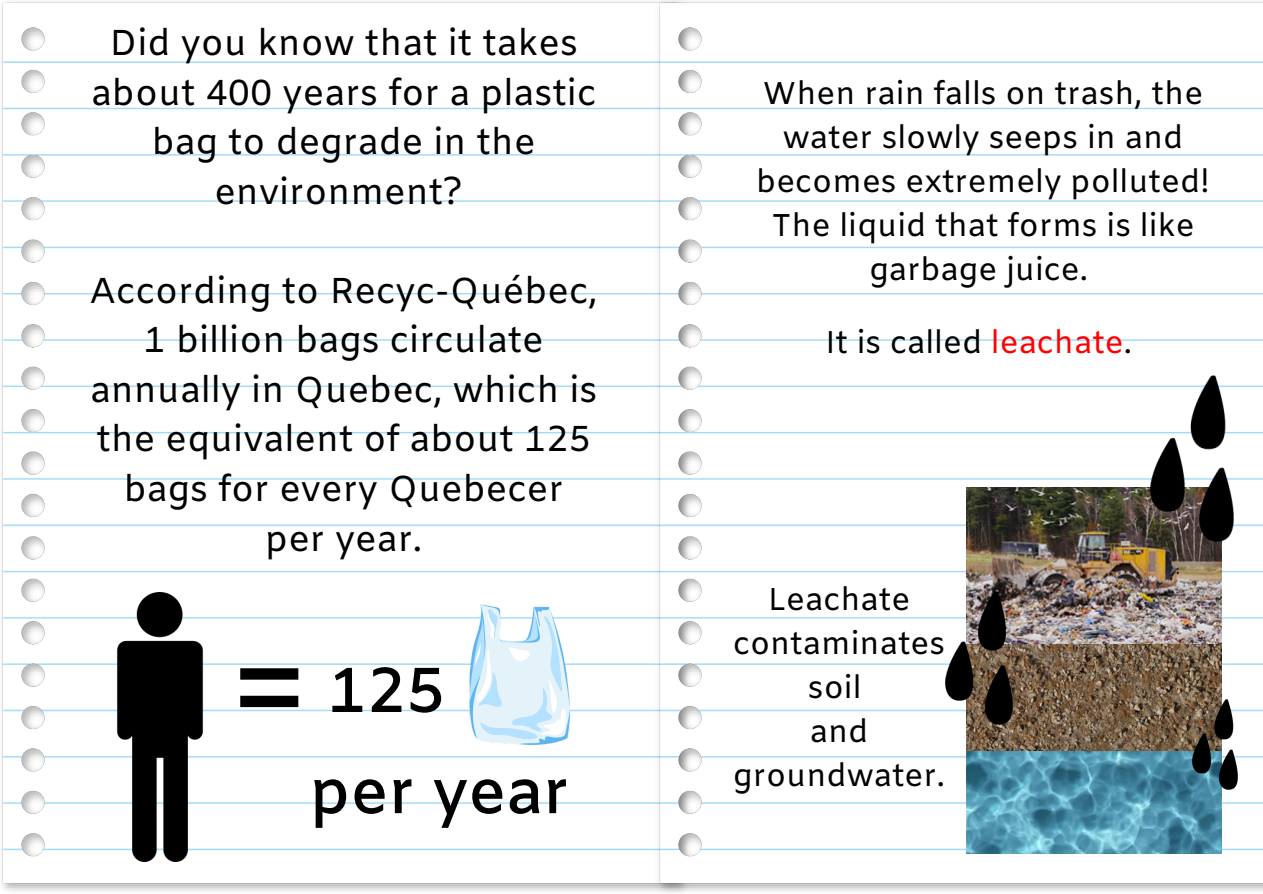
<style>
.page{position:relative;width:1263px;height:894px;background:#fff}
.page>*{position:absolute;margin:0;border:0;box-sizing:border-box;transform-origin:0 0}
.t1{font:600 63.3px/101.1px "Amiko";color:#000}
.t2{font:36px/49.5px "Amiko";color:#000;text-align:center}
.t3{font:31.5px/43.8px "Amiko";color:#000;text-align:center}
.s1{font-size:132px}
.s2{color:#f00}
</style>
<div class="page">
<img style="left:2px;top:1px;width:649px;height:891px">
<img style="left:651px;top:0;width:612px;height:893px">
<img style="left:102px;top:592px;width:108px;height:269px">
<img style="left:469px;top:604px;width:100px;height:140px">
<img style="left:967px;top:487px;width:254px;height:157px">
<img style="left:967px;top:644px;width:254px;height:209px">
<img style="left:1151px;top:375px;width:83px;height:166px">
<img style="left:945px;top:591px;width:68px;height:133px">
<img style="left:1192px;top:699px;width:45px;height:90px">
<p class="t2" style="left:91px;top:21px;width:507px">Did you know that it takes about 400 years for a plastic bag to degrade in the environment?</p>
<p class="t2" style="left:90px;top:268px;width:510px">According to Recyc-Québec,<br>1 billion bags circulate annually in Quebec, which is the equivalent of about 125 bags for every Quebecer per year.</p>
<h1 class="t1" style="left:310px;top:644px;width:261px;text-indent:-81px"><span class="s1">=</span> 125<br>per year</h1>
<p class="t3" style="left:756px;top:74px;width:455px">When rain falls on trash, the water slowly seeps in and becomes extremely polluted!<br>The liquid that forms is like garbage juice.</p>
<p class="t3" style="left:825px;top:322px;width:308px">It is called <span class="s2">leachate</span>.</p>
<p class="t3" style="left:733px;top:580px;width:214px">Leachate contaminates soil<br>and groundwater.</p>
</div>
